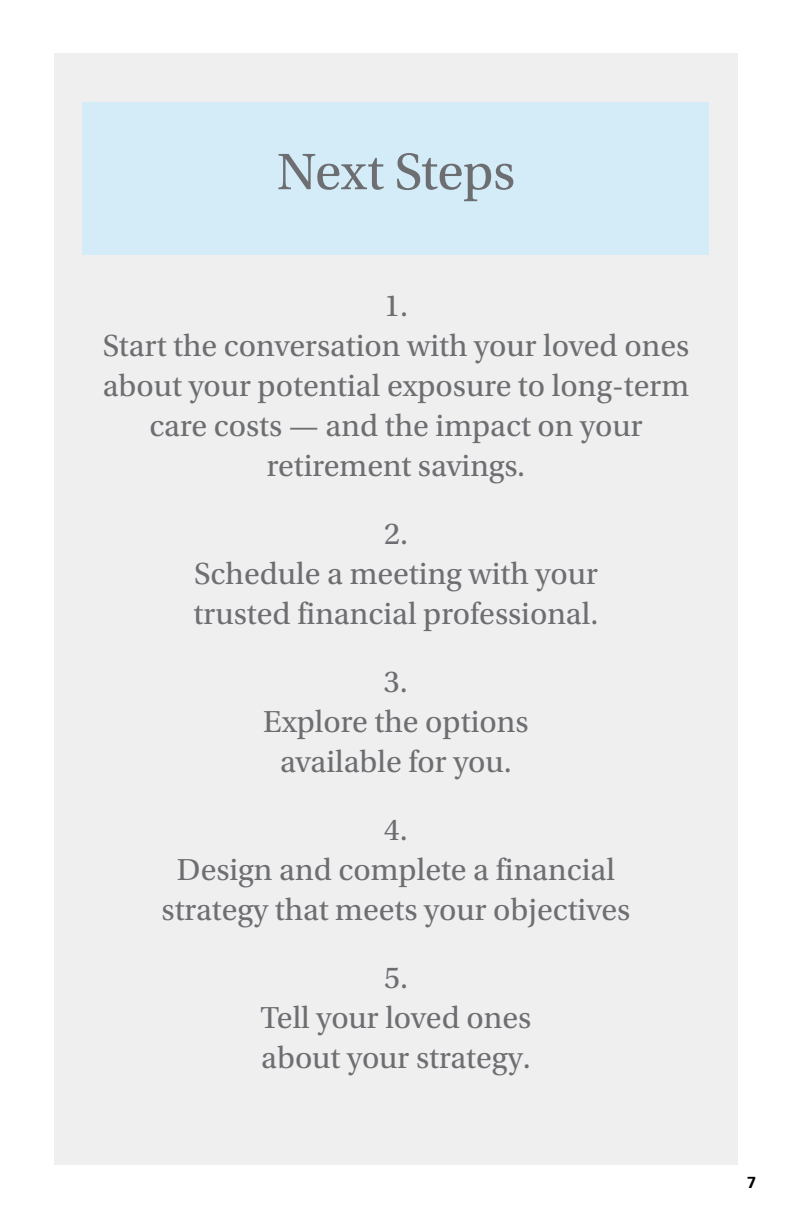
<style>
.page{position:relative;width:792px;height:1224px;background:#fff}
.page>*{position:absolute;margin:0;border:0;box-sizing:border-box;transform-origin:0 0}
.t1{font:54px "Utopia Std";letter-spacing:-.01em;color:#6d6e71}
.t2{font:32px/40px "Utopia Std";color:#6d6e71;text-align:center}
.t3{font:700 16px "Univers LT Std";color:#000}
</style>
<div class="page">
<div style="left:54px;top:53px;width:684px;height:159px;background:#efeff0"></div>
<div style="left:54px;top:196px;width:684px;height:968px;background:#efeff0"></div>
<div style="left:83px;top:102px;width:626px;height:153px;background:#d3ecf8"></div>
<h1 class="t1" style="left:277px;top:143px;width:240px">Next Steps</h1>
<p class="t2" style="left:103px;top:286px;width:588px">1.<br>Start the conversation with your loved ones about your potential exposure to long-term care costs — and the impact on your retirement savings.</p>
<p class="t2" style="left:194px;top:514px;width:406px">2.<br>Schedule a meeting with your trusted financial professional.</p>
<p class="t2" style="left:263px;top:662px;width:267px">3.<br>Explore the options available for you.</p>
<p class="t2" style="left:162px;top:810px;width:470px">4.<br>Design and complete a financial strategy that meets your objectives</p>
<p class="t2" style="left:261px;top:958px;width:272px">5.<br>Tell your loved ones about your strategy.</p>
<p class="t3" style="left:747px;top:1173px;width:10px">7</p>
</div>
